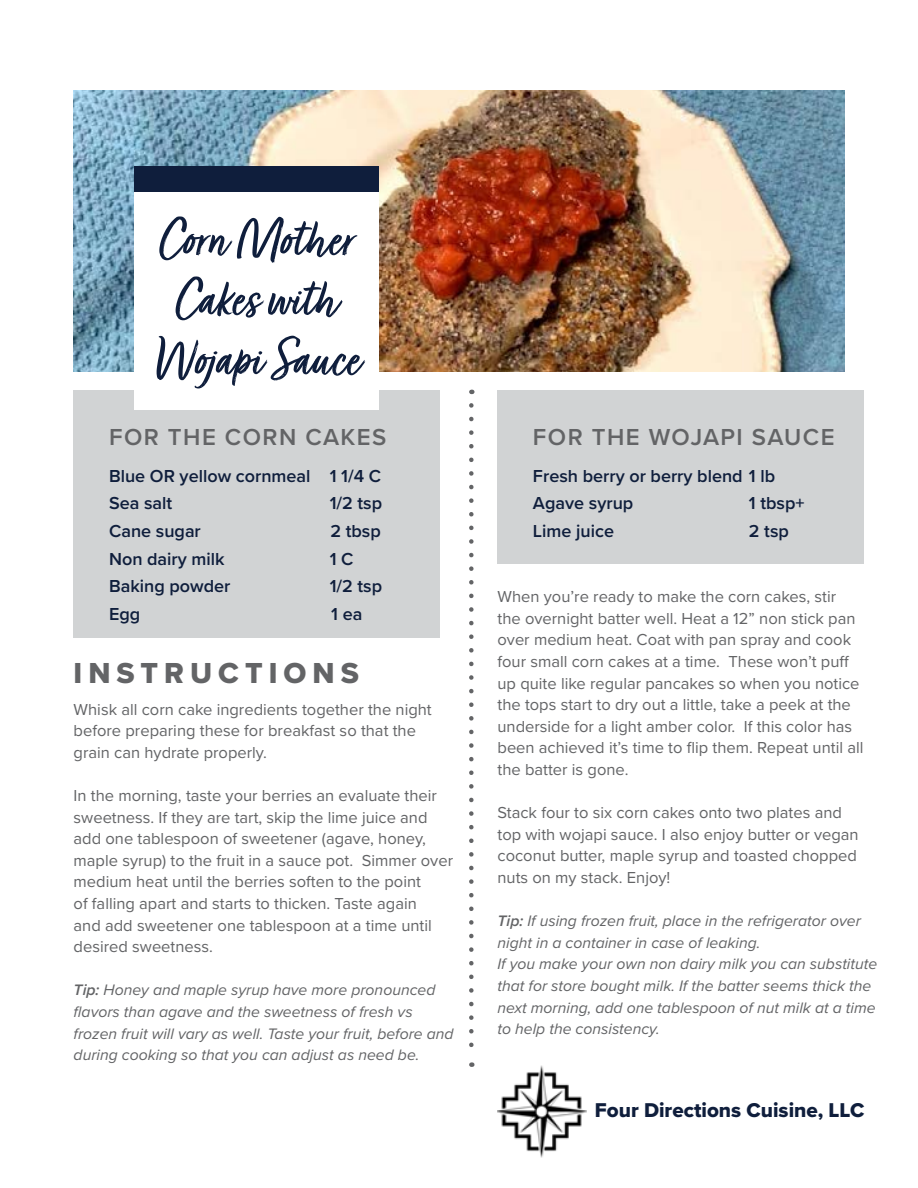
<style>
.page{position:relative;width:918px;height:1188px;background:#fff}
.page>*{position:absolute;margin:0;border:0;box-sizing:border-box;transform-origin:0 0}
.t1{font:58.5px/60px "Turbinado Pro";color:#0f1e3c;text-align:center}
.t2{font:30px "Proxima Nova Extrabld";letter-spacing:.2em;color:#636466}
.t3{font:600 24px "Proxima Nova";letter-spacing:.06em;color:#636466}
.t4{font:20.7px "Proxima Nova Extrabld";color:#0f1e3c}
.t5{font:600 18px/27.6px "Proxima Nova";color:#0f1e3c}
.t6{font:16.5px/21.6px "Proxima Nova";color:#636466}
.t7{font:italic 15.75px/21.6px "Proxima Nova";color:#636466}
.s1{font-weight:600}
</style>
<div class="page">
<img style="left:498px;top:1065px;width:88px;height:93px">
<div style="left:74px;top:390px;width:366px;height:248px;background:#d1d3d4"></div>
<div style="left:498px;top:390px;width:366px;height:174px;background:#d1d3d4"></div>
<img style="left:74px;top:90px;width:770px;height:282px">
<svg style="left:469px;top:405px;width:5px;height:662px"></svg>
<div style="left:135px;top:192px;width:244px;height:217px;background:#fff"></div>
<div style="left:135px;top:166px;width:244px;height:26px;background:#0f1e3c"></div>
<h1 class="t1" style="left:153px;top:214px;width:209px">Corn Mother<br>Cakes with<br>Wojapi Sauce</h1>
<h3 class="t3" style="left:109px;top:419px;width:279px">FOR THE CORN CAKES</h3>
<p class="t5" style="left:109px;top:461px;width:273px">Blue OR yellow cornmeal 1 1/4 C<br>Sea salt</p>
<p class="t5" style="left:330px;top:489px;width:54px">1/2 tsp</p>
<p class="t5" style="left:109px;top:517px;width:93px">Cane sugar</p>
<p class="t5" style="left:330px;top:517px;width:52px">2 tbsp</p>
<p class="t5" style="left:109px;top:544px;width:117px">Non dairy milk</p>
<p class="t5" style="left:330px;top:544px;width:25px">1 C</p>
<p class="t5" style="left:109px;top:572px;width:123px">Baking powder</p>
<p class="t5" style="left:330px;top:572px;width:54px">1/2 tsp</p>
<p class="t5" style="left:109px;top:599px;width:33px">Egg</p>
<p class="t5" style="left:331px;top:599px;width:33px">1 ea</p>
<h2 class="t2" style="left:74px;top:651px;width:287px">INSTRUCTIONS</h2>
<p class="t6" style="left:74px;top:698px;width:360px">Whisk all corn cake ingredients together the night before preparing these for breakfast so that the grain can hydrate properly.</p>
<p class="t6" style="left:74px;top:784px;width:381px">In the morning, taste your berries an evaluate their sweetness. If they are tart, skip the lime juice and add one tablespoon of sweetener (agave, honey, maple syrup) to the fruit in a sauce pot. Simmer over medium heat until the berries soften to the point<br>of falling apart and starts to thicken. Taste again<br>and add sweetener one tablespoon at a time until desired sweetness.</p>
<p class="t7" style="left:74px;top:979px;width:382px"><span class="s1">Tip:</span> Honey and maple syrup have more pronounced flavors than agave and the sweetness of fresh vs frozen fruit will vary as well. Taste your fruit, before and during cooking so that you can adjust as need be.</p>
<h3 class="t3" style="left:533px;top:419px;width:303px">FOR THE WOJAPI SAUCE</h3>
<p class="t5" style="left:533px;top:461px;width:244px">Fresh berry or berry blend 1 lb<br>Agave syrup</p>
<p class="t5" style="left:749px;top:489px;width:57px">1 tbsp+</p>
<p class="t5" style="left:533px;top:517px;width:83px">Lime juice</p>
<p class="t5" style="left:749px;top:517px;width:42px">2 tsp</p>
<p class="t6" style="left:498px;top:585px;width:367px">When you’re ready to make the corn cakes, stir the overnight batter well. Heat a 12” non stick pan over medium heat. Coat with pan spray and cook four small corn cakes at a time. These won’t puff up quite like regular pancakes so when you notice the tops start to dry out a little, take a peek at the underside for a light amber color. If this color has been achieved it’s time to flip them. Repeat until all the batter is gone.</p>
<p class="t6" style="left:498px;top:801px;width:363px">Stack four to six corn cakes onto two plates and top with wojapi sauce. I also enjoy butter or vegan coconut butter, maple syrup and toasted chopped nuts on my stack. Enjoy!</p>
<p class="t7" style="left:498px;top:909px;width:381px"><span class="s1">Tip:</span> If using frozen fruit, place in the refrigerator over night in a container in case of leaking.<br>If you make your own non dairy milk you can substitute that for store bought milk. If the batter seems thick the next morning, add one tablespoon of nut milk at a time to help the consistency.</p>
<p class="t4" style="left:595px;top:1095px;width:271px">Four Directions Cuisine, LLC</p>
</div>
